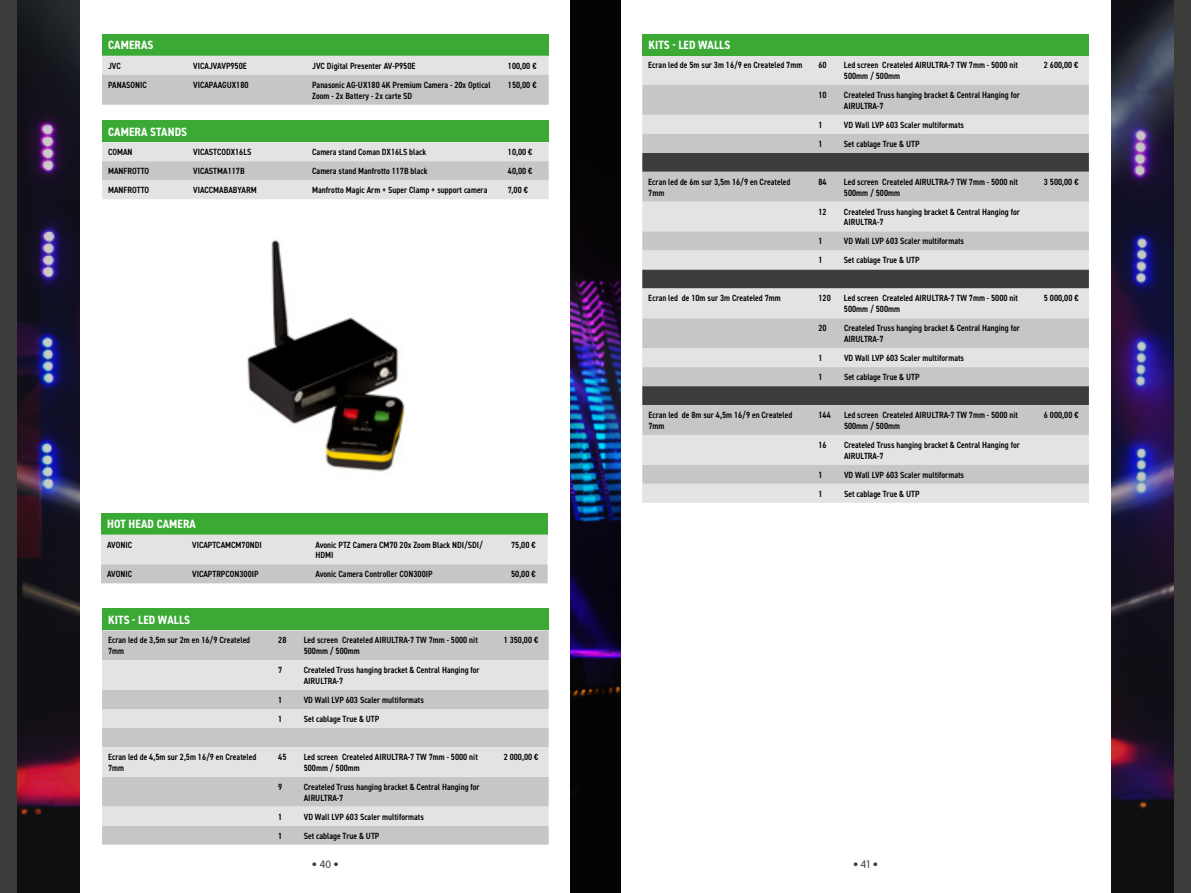
<style>
.page{position:relative;width:1191px;height:893px;background:#fff}
.page>*{position:absolute;margin:0;border:0;box-sizing:border-box;transform-origin:0 0}
.t1{font:700 condensed 12px "DIN2014";letter-spacing:.01em;color:#fff}
.t2{font:300 10.5px "VAG Rounded Std";color:#3c3c3b}
.t3{font:600 condensed 9px/10.8px "DIN2014";color:#000}
</style>
<div class="page">
<div style="left:578px;top:0;width:613px;height:893px;background:#3c3c3b"></div>
<div style="left:0;top:0;width:612px;height:893px;background:#3c3c3b"></div>
<img style="left:17px;top:0;width:64px;height:893px">
<img style="left:570px;top:0;width:51px;height:893px">
<img style="left:1110px;top:0;width:64px;height:893px">
<div style="left:81px;top:0;width:489px;height:893px;background:#fff"></div>
<div style="left:621px;top:0;width:489px;height:893px;background:#fff"></div>
<div style="left:101px;top:513px;width:446px;height:21px;background:#3aaa35"></div>
<img style="left:247px;top:239px;width:158px;height:233px">
<div style="left:102px;top:609px;width:447px;height:21px;background:#3aaa35"></div>
<div style="left:102px;top:630px;width:447px;height:215px;background:#c6c6c6"></div>
<svg style="left:102px;top:660px;width:447px;height:166px;background:#d7d7d7"></svg>
<svg style="left:101px;top:535px;width:446px;height:48px;background:#d7d7d7"></svg>
<div style="left:642px;top:55px;width:447px;height:448px;background:#e3e3e3"></div>
<svg style="left:642px;top:85px;width:447px;height:399px;background:#bdbdbd"></svg>
<div style="left:642px;top:34px;width:447px;height:21px;background:#3aaa35"></div>
<div style="left:102px;top:34px;width:447px;height:21px;background:#3aaa35"></div>
<div style="left:102px;top:121px;width:447px;height:21px;background:#3aaa35"></div>
<svg style="left:102px;top:56px;width:447px;height:49px;background:#d1d1d1"></svg>
<svg style="left:102px;top:142px;width:447px;height:57px;background:#d9d9d9"></svg>
<h1 class="t1" style="left:108px;top:37px;width:47px">CAMERAS</h1>
<h1 class="t1" style="left:648px;top:37px;width:84px">KITS - LED WALLS</h1>
<p class="t3" style="left:108px;top:60px;width:14px">JVC</p>
<p class="t3" style="left:193px;top:60px;width:55px">VICAJVAVP950E</p>
<p class="t3" style="left:312px;top:60px;width:105px">JVC Digital Presenter AV-P950E</p>
<p class="t3" style="left:508px;top:60px;width:30px">100,00 €</p>
<p class="t3" style="left:108px;top:79px;width:40px">PANASONIC</p>
<p class="t3" style="left:193px;top:79px;width:57px">VICAPAAGUX180</p>
<p class="t3" style="left:312px;top:79px;width:180px">Panasonic AG-UX180 4K Premium Camera - 20x Optical<br>Zoom - 2x Battery - 2x carte SD</p>
<p class="t3" style="left:508px;top:79px;width:30px">150,00 €</p>
<h1 class="t1" style="left:108px;top:124px;width:81px">CAMERA STANDS</h1>
<p class="t3" style="left:108px;top:146px;width:26px">COMAN</p>
<p class="t3" style="left:193px;top:146px;width:60px">VICASTCODX16LS</p>
<p class="t3" style="left:312px;top:146px;width:115px">Camera stand Coman DX16LS black</p>
<p class="t3" style="left:508px;top:146px;width:26px">10,00 €</p>
<p class="t3" style="left:108px;top:166px;width:43px">MANFROTTO</p>
<p class="t3" style="left:193px;top:166px;width:53px">VICASTMA117B</p>
<p class="t3" style="left:312px;top:166px;width:117px">Camera stand Manfrotto 117B black</p>
<p class="t3" style="left:508px;top:166px;width:26px">40,00 €</p>
<p class="t3" style="left:108px;top:185px;width:43px">MANFROTTO</p>
<p class="t3" style="left:193px;top:185px;width:65px">VIACCMABABYARM</p>
<p class="t3" style="left:312px;top:185px;width:177px">Manfrotto Magic Arm + Super Clamp + support camera</p>
<p class="t3" style="left:508px;top:185px;width:21px">7,00 €</p>
<h1 class="t1" style="left:107px;top:516px;width:90px">HOT HEAD CAMERA</h1>
<p class="t3" style="left:107px;top:539px;width:27px">AVONIC</p>
<p class="t3" style="left:192px;top:539px;width:71px">VICAPTCAMCM70NDI</p>
<p class="t3" style="left:315px;top:539px;width:169px">Avonic PTZ Camera CM70 20x Zoom Black NDI/SDI/<br>HDMI</p>
<p class="t3" style="left:511px;top:539px;width:26px">75,00 €</p>
<p class="t3" style="left:107px;top:569px;width:27px">AVONIC</p>
<p class="t3" style="left:192px;top:569px;width:68px">VICAPTRPCON300IP</p>
<p class="t3" style="left:315px;top:569px;width:119px">Avonic Camera Controller CON300IP</p>
<p class="t3" style="left:511px;top:569px;width:26px">50,00 €</p>
<h1 class="t1" style="left:108px;top:612px;width:84px">KITS - LED WALLS</h1>
<p class="t3" style="left:108px;top:635px;width:144px">Ecran led de 3,5m sur 2m en 16/9 Createled<br>7mm</p>
<p class="t3" style="left:278px;top:635px;width:10px">28</p>
<p class="t3" style="left:304px;top:635px;width:176px">Led screen Createled AIRULTRA-7 TW 7mm - 5000 nit<br>500mm / 500mm</p>
<p class="t3" style="left:503px;top:635px;width:36px">1 350,00 €</p>
<p class="t3" style="left:278px;top:664px;width:6px">7</p>
<p class="t3" style="left:304px;top:664px;width:177px">Createled Truss hanging bracket &amp; Central Hanging for<br>AIRULTRA-7</p>
<p class="t3" style="left:278px;top:694px;width:6px">1</p>
<p class="t3" style="left:304px;top:694px;width:122px">VD Wall LVP 603 Scaler multiformats</p>
<p class="t3" style="left:278px;top:713px;width:6px">1</p>
<p class="t3" style="left:304px;top:713px;width:77px">Set cablage True &amp; UTP</p>
<p class="t3" style="left:108px;top:751px;width:150px">Ecran led de 4,5m sur 2,5m 16/9 en Createled<br>7mm</p>
<p class="t3" style="left:278px;top:751px;width:10px">45</p>
<p class="t3" style="left:304px;top:751px;width:176px">Led screen Createled AIRULTRA-7 TW 7mm - 5000 nit<br>500mm / 500mm</p>
<p class="t3" style="left:504px;top:751px;width:36px">2 000,00 €</p>
<p class="t3" style="left:278px;top:781px;width:6px">9</p>
<p class="t3" style="left:304px;top:781px;width:177px">Createled Truss hanging bracket &amp; Central Hanging for<br>AIRULTRA-7</p>
<p class="t3" style="left:278px;top:811px;width:6px">1</p>
<p class="t3" style="left:304px;top:811px;width:122px">VD Wall LVP 603 Scaler multiformats</p>
<p class="t3" style="left:278px;top:830px;width:6px">1</p>
<p class="t3" style="left:304px;top:830px;width:77px">Set cablage True &amp; UTP</p>
<p class="t3" style="left:648px;top:59px;width:155px">Ecran led de 5m sur 3m 16/9 en Createled 7mm</p>
<p class="t3" style="left:818px;top:59px;width:10px">60</p>
<p class="t3" style="left:844px;top:59px;width:176px">Led screen Createled AIRULTRA-7 TW 7mm - 5000 nit<br>500mm / 500mm</p>
<p class="t3" style="left:1043px;top:59px;width:36px">2 600,00 €</p>
<p class="t3" style="left:818px;top:89px;width:10px">10</p>
<p class="t3" style="left:844px;top:89px;width:177px">Createled Truss hanging bracket &amp; Central Hanging for<br>AIRULTRA-7</p>
<p class="t3" style="left:818px;top:119px;width:6px">1</p>
<p class="t3" style="left:844px;top:119px;width:122px">VD Wall LVP 603 Scaler multiformats</p>
<p class="t3" style="left:818px;top:138px;width:6px">1</p>
<p class="t3" style="left:844px;top:138px;width:77px">Set cablage True &amp; UTP</p>
<p class="t3" style="left:648px;top:176px;width:144px">Ecran led de 6m sur 3,5m 16/9 en Createled<br>7mm</p>
<p class="t3" style="left:818px;top:176px;width:10px">84</p>
<p class="t3" style="left:844px;top:176px;width:176px">Led screen Createled AIRULTRA-7 TW 7mm - 5000 nit<br>500mm / 500mm</p>
<p class="t3" style="left:1044px;top:176px;width:36px">3 500,00 €</p>
<p class="t3" style="left:818px;top:206px;width:10px">12</p>
<p class="t3" style="left:844px;top:206px;width:177px">Createled Truss hanging bracket &amp; Central Hanging for<br>AIRULTRA-7</p>
<p class="t3" style="left:818px;top:236px;width:6px">1</p>
<p class="t3" style="left:844px;top:236px;width:122px">VD Wall LVP 603 Scaler multiformats</p>
<p class="t3" style="left:818px;top:255px;width:6px">1</p>
<p class="t3" style="left:844px;top:255px;width:77px">Set cablage True &amp; UTP</p>
<p class="t3" style="left:648px;top:293px;width:134px">Ecran led de 10m sur 3m Createled 7mm</p>
<p class="t3" style="left:818px;top:293px;width:14px">120</p>
<p class="t3" style="left:844px;top:293px;width:176px">Led screen Createled AIRULTRA-7 TW 7mm - 5000 nit<br>500mm / 500mm</p>
<p class="t3" style="left:1044px;top:293px;width:36px">5 000,00 €</p>
<p class="t3" style="left:818px;top:323px;width:10px">20</p>
<p class="t3" style="left:844px;top:323px;width:177px">Createled Truss hanging bracket &amp; Central Hanging for<br>AIRULTRA-7</p>
<p class="t3" style="left:818px;top:352px;width:6px">1</p>
<p class="t3" style="left:844px;top:352px;width:122px">VD Wall LVP 603 Scaler multiformats</p>
<p class="t3" style="left:818px;top:371px;width:6px">1</p>
<p class="t3" style="left:844px;top:371px;width:77px">Set cablage True &amp; UTP</p>
<p class="t3" style="left:648px;top:409px;width:146px">Ecran led de 8m sur 4,5m 16/9 en Createled<br>7mm</p>
<p class="t3" style="left:818px;top:409px;width:14px">144</p>
<p class="t3" style="left:844px;top:409px;width:176px">Led screen Createled AIRULTRA-7 TW 7mm - 5000 nit<br>500mm / 500mm</p>
<p class="t3" style="left:1044px;top:409px;width:36px">6 000,00 €</p>
<p class="t3" style="left:818px;top:439px;width:10px">16</p>
<p class="t3" style="left:844px;top:439px;width:177px">Createled Truss hanging bracket &amp; Central Hanging for<br>AIRULTRA-7</p>
<p class="t3" style="left:818px;top:469px;width:6px">1</p>
<p class="t3" style="left:844px;top:469px;width:122px">VD Wall LVP 603 Scaler multiformats</p>
<p class="t3" style="left:818px;top:488px;width:6px">1</p>
<p class="t3" style="left:844px;top:488px;width:77px">Set cablage True &amp; UTP</p>
<p class="t2" style="left:312px;top:859px;width:29px">• 40 •</p>
<p class="t2" style="left:853px;top:859px;width:27px">• 41 •</p>
</div>
